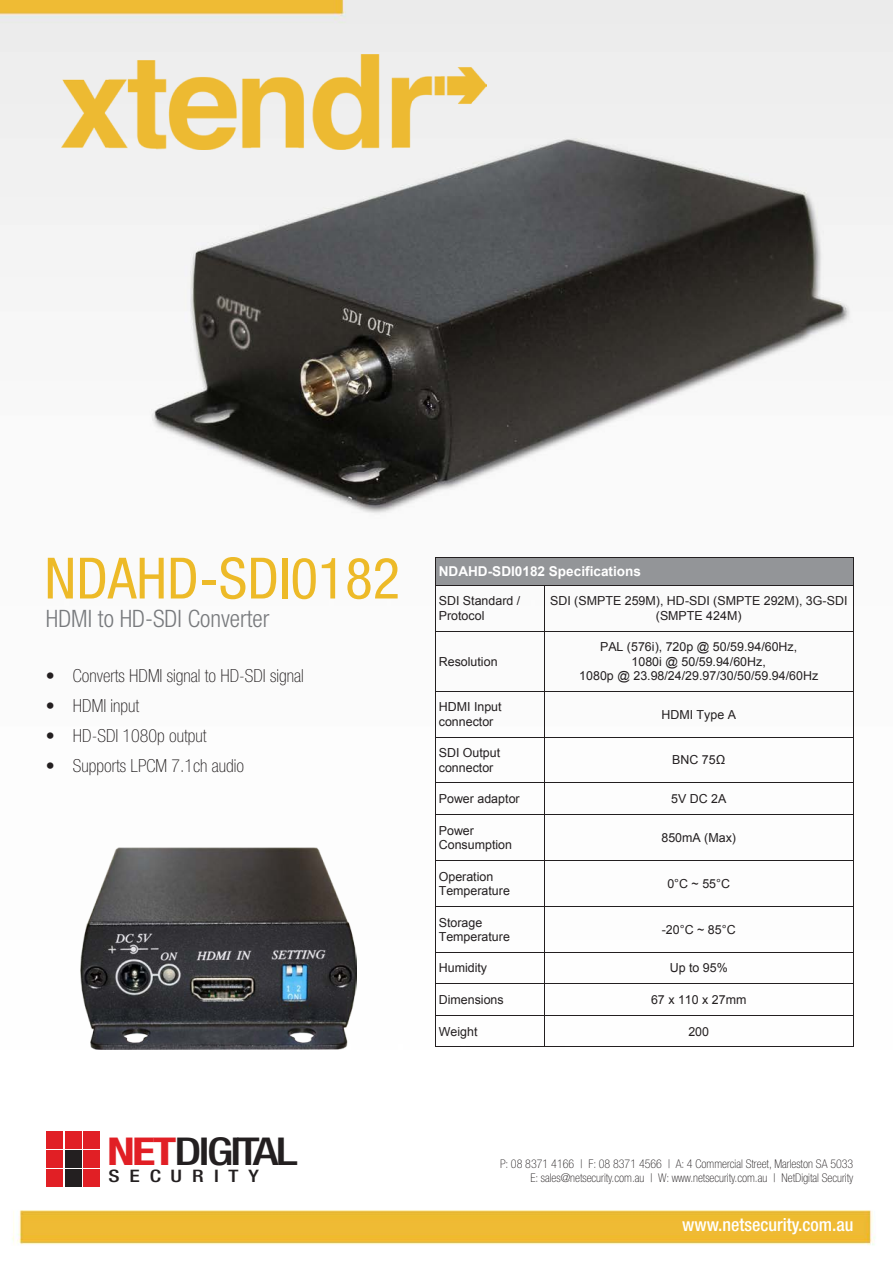
<style>
.page{position:relative;width:893px;height:1263px;background:#fff}
.page>*{position:absolute;margin:0;border:0;box-sizing:border-box;transform-origin:0 0}
.t1{font:condensed 57px "Helvetica Neue LT Std";color:#edba28}
.t2{font:500 condensed 38.4px "Helvetica Neue LT Std";letter-spacing:-.055em;color:#231f20;scale:1.26 1}
.t3{font:300 condensed 24px "Helvetica Neue LT Std";color:#787a7d}
.t4{font:100 condensed 18px "Helvetica Neue LT Std";color:#231f20}
.t5{font:500 condensed 18px "Helvetica Neue LT Std";color:#fff}
.t6{font:500 condensed 17.25px "Helvetica Neue LT Std";letter-spacing:.455em;color:#231f20;scale:1.26 1}
.t7{font:700 13.65px "Arial";color:#fff}
.t8{font:12.45px/14.2px "Arial";color:#231f20}
.t9{font:100 condensed 12px/14.4px "Helvetica Neue LT Std";color:#231f20;text-align:right}
.s1{font-weight:700;color:#e11f25}
.s2{font-style:inherit}
</style>
<div class="page">
<img style="left:0;top:0;width:893px;height:1246px">
<div style="left:46px;top:1132px;width:17px;height:17px;background:#e11f25"></div>
<div style="left:65px;top:1132px;width:17px;height:17px;background:#e11f25"></div>
<div style="left:83px;top:1132px;width:17px;height:17px;background:#e11f25"></div>
<div style="left:46px;top:1151px;width:17px;height:17px;background:#e11f25"></div>
<div style="left:65px;top:1151px;width:17px;height:17px;background:#231f20"></div>
<div style="left:83px;top:1151px;width:17px;height:17px;background:#e11f25"></div>
<div style="left:46px;top:1170px;width:17px;height:17px;background:#e11f25"></div>
<div style="left:65px;top:1170px;width:17px;height:17px;background:#231f20"></div>
<div style="left:83px;top:1170px;width:17px;height:17px;background:#e11f25"></div>
<img style="left:62px;top:55px;width:425px;height:94px">
<hr style="left:436px;top:558px;width:3px;height:27px;background:#939598">
<hr style="left:850px;top:558px;width:3px;height:27px;background:#939598">
<div style="left:439px;top:558px;width:411px;height:27px;background:#939598"></div>
<hr style="left:436px;top:558px;width:417px;height:1px;background:#231f20">
<hr style="left:436px;top:585px;width:108px;height:1px;background:#231f20">
<hr style="left:545px;top:585px;width:308px;height:1px;background:#231f20">
<svg style="left:853px;top:558px;width:1px;height:27px"></svg>
<hr style="left:436px;top:585px;width:1px;height:46px;background:#231f20">
<hr style="left:544px;top:585px;width:1px;height:46px;background:#231f20">
<hr style="left:853px;top:585px;width:1px;height:46px;background:#231f20">
<hr style="left:436px;top:631px;width:108px;height:1px;background:#231f20">
<hr style="left:545px;top:631px;width:308px;height:1px;background:#231f20">
<hr style="left:436px;top:631px;width:1px;height:60px;background:#231f20">
<hr style="left:544px;top:631px;width:1px;height:60px;background:#231f20">
<hr style="left:853px;top:631px;width:1px;height:60px;background:#231f20">
<hr style="left:436px;top:691px;width:108px;height:1px;background:#231f20">
<hr style="left:545px;top:691px;width:308px;height:1px;background:#231f20">
<hr style="left:436px;top:691px;width:1px;height:46px;background:#231f20">
<hr style="left:544px;top:691px;width:1px;height:46px;background:#231f20">
<hr style="left:853px;top:691px;width:1px;height:46px;background:#231f20">
<hr style="left:436px;top:737px;width:108px;height:1px;background:#231f20">
<hr style="left:545px;top:737px;width:308px;height:1px;background:#231f20">
<hr style="left:436px;top:737px;width:1px;height:46px;background:#231f20">
<hr style="left:544px;top:737px;width:1px;height:46px;background:#231f20">
<hr style="left:853px;top:737px;width:1px;height:46px;background:#231f20">
<hr style="left:436px;top:783px;width:108px;height:1px;background:#231f20">
<hr style="left:545px;top:783px;width:308px;height:1px;background:#231f20">
<hr style="left:436px;top:783px;width:1px;height:31px;background:#231f20">
<hr style="left:544px;top:783px;width:1px;height:31px;background:#231f20">
<hr style="left:853px;top:783px;width:1px;height:31px;background:#231f20">
<hr style="left:436px;top:814px;width:108px;height:1px;background:#231f20">
<hr style="left:545px;top:814px;width:308px;height:1px;background:#231f20">
<hr style="left:436px;top:815px;width:1px;height:45px;background:#231f20">
<hr style="left:544px;top:815px;width:1px;height:45px;background:#231f20">
<hr style="left:853px;top:815px;width:1px;height:45px;background:#231f20">
<hr style="left:436px;top:860px;width:108px;height:1px;background:#231f20">
<hr style="left:545px;top:860px;width:308px;height:1px;background:#231f20">
<hr style="left:436px;top:860px;width:1px;height:46px;background:#231f20">
<hr style="left:544px;top:860px;width:1px;height:46px;background:#231f20">
<hr style="left:853px;top:860px;width:1px;height:46px;background:#231f20">
<hr style="left:436px;top:906px;width:108px;height:1px;background:#231f20">
<hr style="left:545px;top:906px;width:308px;height:1px;background:#231f20">
<hr style="left:436px;top:906px;width:1px;height:46px;background:#231f20">
<hr style="left:544px;top:906px;width:1px;height:46px;background:#231f20">
<hr style="left:853px;top:906px;width:1px;height:46px;background:#231f20">
<hr style="left:436px;top:952px;width:108px;height:1px;background:#231f20">
<hr style="left:545px;top:952px;width:308px;height:1px;background:#231f20">
<hr style="left:436px;top:952px;width:1px;height:32px;background:#231f20">
<hr style="left:544px;top:952px;width:1px;height:32px;background:#231f20">
<hr style="left:853px;top:952px;width:1px;height:32px;background:#231f20">
<hr style="left:436px;top:984px;width:108px;height:1px;background:#231f20">
<hr style="left:545px;top:984px;width:308px;height:1px;background:#231f20">
<hr style="left:436px;top:984px;width:1px;height:31px;background:#231f20">
<hr style="left:544px;top:984px;width:1px;height:31px;background:#231f20">
<hr style="left:853px;top:984px;width:1px;height:31px;background:#231f20">
<hr style="left:436px;top:1015px;width:108px;height:1px;background:#231f20">
<hr style="left:545px;top:1015px;width:308px;height:1px;background:#231f20">
<hr style="left:436px;top:1015px;width:1px;height:32px;background:#231f20">
<hr style="left:436px;top:1047px;width:108px;height:1px;background:#231f20">
<hr style="left:544px;top:1015px;width:1px;height:32px;background:#231f20">
<hr style="left:545px;top:1047px;width:308px;height:1px;background:#231f20">
<hr style="left:853px;top:1015px;width:1px;height:32px;background:#231f20">
<img style="left:81px;top:847px;width:275px;height:203px">
<h1 class="t1" style="left:44px;top:545px;width:357px">NDAHD-SDI0182</h1>
<h3 class="t3" style="left:46px;top:605px;width:225px">HDMI to HD-SDI Converter</h3>
<h3 class="t4" style="left:46px;top:665px;width:259px">• Converts HDMI signal to HD-SDI signal</h3>
<h3 class="t4" style="left:46px;top:695px;width:95px">• HDMI input</h3>
<h3 class="t4" style="left:46px;top:725px;width:162px">• HD-SDI 1080p output</h3>
<h3 class="t4" style="left:46px;top:755px;width:200px">• Supports LPCM 7.1ch audio</h3>
<h2 class="t2" style="left:107px;top:1128px;width:153px"><span class="s1">NET</span>DIGITAL</h2>
<h3 class="t6" style="left:108px;top:1166px;width:121px">SECURITY</h3>
<p class="t7" style="left:439px;top:562px;width:204px">NDAHD-SDI0182 Specifications</p>
<p class="t8" style="left:439px;top:594px;width:83px">SDI Standard /<br>Protocol</p>
<p class="t8" style="left:550px;top:594px;width:299px;text-align:center">SDI (SMPTE 259M), HD-SDI (SMPTE 292M), 3G-SDI (SMPTE 424M)</p>
<p class="t8" style="left:439px;top:654px;width:60px">Resolution</p>
<p class="t8" style="left:579px;top:640px;width:240px;text-align:center">PAL (576i), 720p @ 50/59.94/60Hz,<br>1080i @ 50/59.94/60Hz,<br>1080p @ 23.98/24/29.97/30/50/59.94/60Hz</p>
<p class="t8" style="left:439px;top:700px;width:64px">HDMI Input connector</p>
<p class="t8" style="left:661px;top:707px;width:76px">HDMI Type A</p>
<p class="t8" style="left:439px;top:746px;width:63px">SDI Output connector</p>
<p class="t8" style="left:672px;top:753px;width:55px">BNC 75<span class="s2">Ω</span></p>
<p class="t8" style="left:439px;top:792px;width:82px">Power adaptor</p>
<p class="t8" style="left:671px;top:792px;width:57px">5V DC 2A</p>
<p class="t8" style="left:439px;top:823px;width:75px">Power<br>Consumption</p>
<p class="t8" style="left:661px;top:830px;width:76px">850mA (Max)</p>
<p class="t8" style="left:439px;top:869px;width:73px">Operation<br>Temperature</p>
<p class="t8" style="left:667px;top:876px;width:64px">0°C ~ 55°C</p>
<p class="t8" style="left:439px;top:915px;width:73px">Storage<br>Temperature</p>
<p class="t8" style="left:662px;top:922px;width:75px">-20°C ~ 85°C</p>
<p class="t8" style="left:439px;top:961px;width:50px">Humidity</p>
<p class="t8" style="left:670px;top:961px;width:60px">Up to 95%</p>
<p class="t8" style="left:439px;top:992px;width:66px">Dimensions</p>
<p class="t8" style="left:651px;top:992px;width:97px">67 x 110 x 27mm</p>
<p class="t8" style="left:439px;top:1024px;width:40px">Weight</p>
<p class="t8" style="left:688px;top:1024px;width:22px">200</p>
<p class="t9" style="left:500px;top:1156px;width:355px">P: 08 8371 4166 | F: 08 8371 4566 | A: 4 Commercial Street, Marleston SA 5033<br>E: sales@netsecurity.com.au | W: www.netsecurity.com.au | NetDigital Security</p>
<h3 class="t5" style="left:682px;top:1214px;width:173px">www.netsecurity.com.au</h3>
</div>
